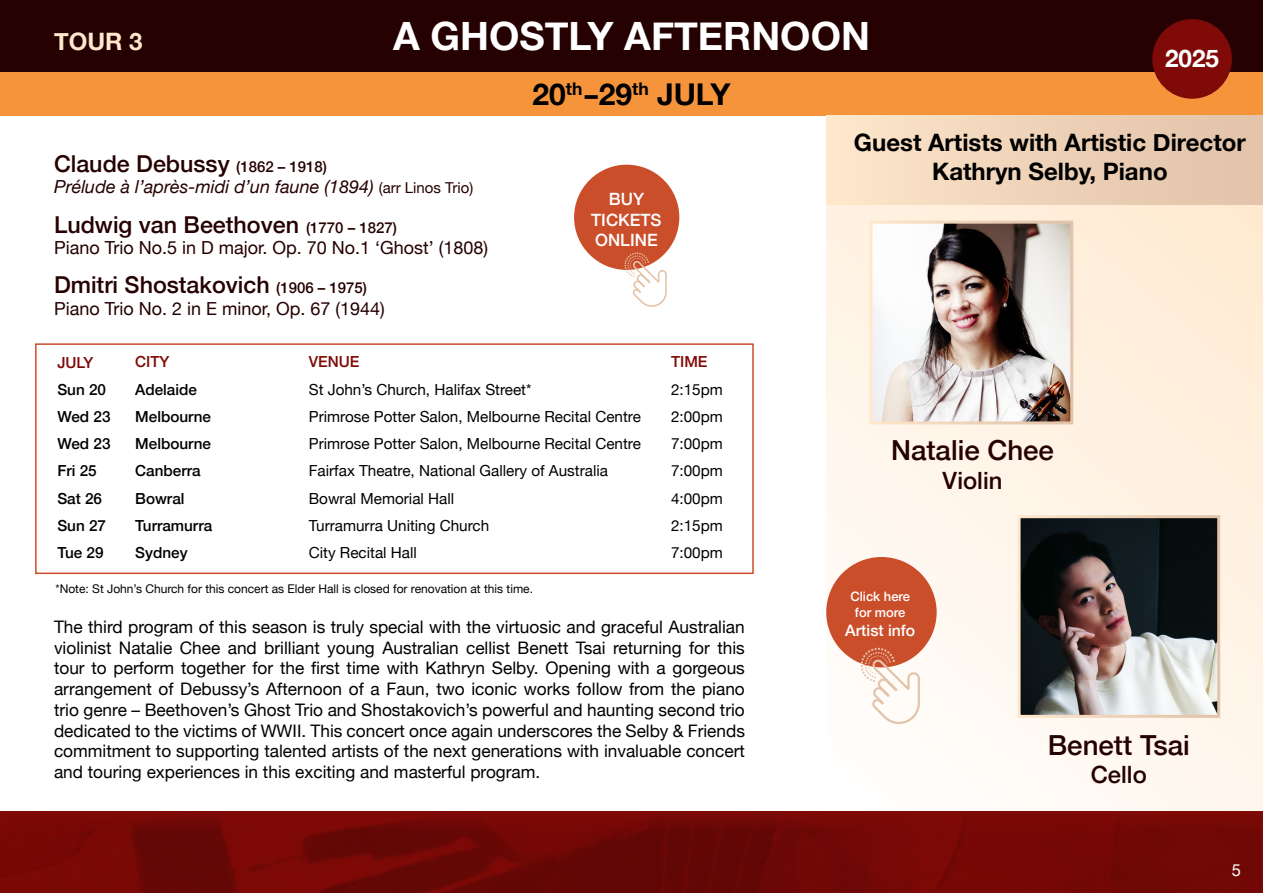
<style>
.page{position:relative;width:1263px;height:893px;background:#fff}
.page>*{position:absolute;margin:0;border:0;box-sizing:border-box;transform-origin:0 0}
.t1{font:700 39px "Helvetica Neue";color:#fff}
.t2{font:700 30px "Helvetica Neue";color:#000}
.t3{font:500 27.6px "Helvetica Neue";color:#260101}
.t4{font:700 24.15px "Helvetica Neue";color:#fff}
.t5{font:700 24px/28.8px "Helvetica Neue";color:#000;text-align:center}
.t6{font:700 24px "Helvetica Neue";color:#ffe8cc}
.t7{font:500 23.85px "Helvetica Neue";color:#260101}
.t8{font:500 23.25px "Helvetica Neue";color:#260101}
.t9{font:18px "Helvetica Neue";color:#260101}
.t10{font:italic 18px "Helvetica Neue";color:#260101}
.t11{font:17.25px/20.7px "Helvetica Neue";color:#000;text-align:justify}
.t12{font:500 16.95px/20.4px "Helvetica Neue";color:#fff;text-align:center}
.t13{font:16.5px "Helvetica Neue";color:#fff}
.t14{font:500 15.75px "Helvetica Neue";color:#fff}
.t15{font:15.3px/27.3px "Helvetica Neue";color:#000}
.t16{font:500 15.3px/27.3px "Helvetica Neue";color:#000}
.t17{font:500 15.3px "Helvetica Neue";color:#7f0a07}
.t18{font:500 13.05px/15.6px "Helvetica Neue";color:#fff;text-align:center}
.t19{font:12px "Helvetica Neue";color:#000}
.s1{font-size:15px}
.s2{font-style:normal;font-size:15px}
</style>
<div class="page">
<div style="left:35px;top:343px;width:719px;height:231px;background:#fff;border:2px solid #cb4e2b"></div>
<svg style="left:826px;top:204px;width:437px;height:607px;fill:#fff4e8"></svg>
<div style="left:0;top:71px;width:1263px;height:44px;background:#f6943b"></div>
<div style="left:0;top:0;width:1263px;height:71px;background:#260101"></div>
<div style="left:574px;top:165px;width:105px;height:105px;background:#cb4e2b;border-radius:50%"></div>
<svg style="left:624px;top:252px;width:43px;height:55px"></svg>
<img style="left:0;top:812px;width:1263px;height:81px">
<div style="left:826px;top:115px;width:437px;height:89px;background:linear-gradient(to right,#fde6ca,#e0c1a7)"></div>
<img style="left:873px;top:225px;width:196px;height:195px">
<div style="left:869px;top:221px;width:204px;height:203px;border:3px solid #fff"></div>
<img style="left:1021px;top:519px;width:195px;height:195px">
<div style="left:1017px;top:515px;width:203px;height:203px;border:3px solid #fff"></div>
<div style="left:1152px;top:19px;width:80px;height:80px;background:#7f0a07;border-radius:50%"></div>
<div style="left:826px;top:557px;width:111px;height:110px;background:#cb4e2b;border-radius:50%"></div>
<svg style="left:860px;top:648px;width:60px;height:76px"></svg>
<h3 class="t6" style="left:54px;top:23px;width:90px">TOUR 3</h3>
<h1 class="t1" style="left:393px;top:5px;width:478px">A GHOSTLY AFTERNOON</h1>
<h2 class="t2" style="left:532px;top:71px;width:199px">20<sup>th</sup>-29<sup>th</sup> JULY</h2>
<h3 class="t4" style="left:1165px;top:40px;width:55px">2025</h3>
<h3 class="t8" style="left:54px;top:145px;width:275px">Claude Debussy <span class="s1">(1862 – 1918)</span></h3>
<p class="t10" style="left:54px;top:174px;width:421px">Prélude à l’après-midi d’un faune (1894) <span class="s2">(arr Linos Trio)</span></p>
<h3 class="t8" style="left:54px;top:206px;width:344px">Ludwig van Beethoven <span class="s1">(1770 – 1827)</span></h3>
<p class="t9" style="left:54px;top:235px;width:436px">Piano Trio No.5 in D major. Op. 70 No.1 ‘Ghost’ (1808)</p>
<h3 class="t8" style="left:54px;top:266px;width:315px">Dmitri Shostakovich <span class="s1">(1906 – 1975)</span></h3>
<p class="t9" style="left:54px;top:296px;width:332px">Piano Trio No. 2 in E minor, Op. 67 (1944)</p>
<p class="t12" style="left:591px;top:188px;width:72px">BUY<br>TICKETS<br>ONLINE</p>
<p class="t17" style="left:57px;top:350px;width:38px">JULY</p>
<p class="t16" style="left:57px;top:374px;width:55px">Sun 20<br>Wed 23<br>Wed 23<br>Fri 25<br>Sat 26<br>Sun 27<br>Tue 29</p>
<p class="t17" style="left:135px;top:350px;width:36px">CITY</p>
<p class="t16" style="left:135px;top:374px;width:78px">Adelaide<br>Melbourne<br>Melbourne<br>Canberra<br>Bowral<br>Turramurra<br>Sydney</p>
<p class="t17" style="left:309px;top:350px;width:52px">VENUE</p>
<p class="t15" style="left:309px;top:376px;width:334px">St John’s Church, Halifax Street*<br>Primrose Potter Salon, Melbourne Recital Centre Primrose Potter Salon, Melbourne Recital Centre Fairfax Theatre, National Gallery of Australia Bowral Memorial Hall<br>Turramurra Uniting Church<br>City Recital Hall</p>
<p class="t19" style="left:56px;top:580px;width:479px">*Note: St John’s Church for this concert as Elder Hall is closed for renovation at this time.</p>
<p class="t17" style="left:671px;top:350px;width:38px">TIME</p>
<p class="t15" style="left:671px;top:376px;width:53px;text-align:justify">2:15pm 2:00pm 7:00pm 7:00pm 4:00pm 2:15pm 7:00pm</p>
<p class="t11" style="left:54px;top:617px;width:692px">The third program of this season is truly special with the virtuosic and graceful Australian violinist Natalie Chee and brilliant young Australian cellist Benett Tsai returning for this tour to perform together for the first time with Kathryn Selby. Opening with a gorgeous arrangement of Debussy’s Afternoon of a Faun, two iconic works follow from the piano trio genre – Beethoven’s Ghost Trio and Shostakovich’s powerful and haunting second trio dedicated to the victims of WWII. This concert once again underscores the Selby &amp; Friends commitment to supporting talented artists of the next generations with invaluable concert and touring experiences in this exciting and masterful program.</p>
<h3 class="t5" style="left:854px;top:129px;width:393px">Guest Artists with Artistic Director<br>Kathryn Selby, Piano</h3>
<h3 class="t3" style="left:891px;top:428px;width:164px">Natalie Chee</h3>
<h3 class="t7" style="left:943px;top:461px;width:61px">Violin</h3>
<p class="t18" style="left:850px;top:588px;width:61px">Click here for more</p>
<p class="t14" style="left:845px;top:617px;width:72px">Artist info</p>
<h3 class="t3" style="left:1048px;top:723px;width:143px">Benett Tsai</h3>
<h3 class="t7" style="left:1091px;top:755px;width:57px">Cello</h3>
<p class="t13" style="left:1232px;top:858px;width:11px">5</p>
</div>
